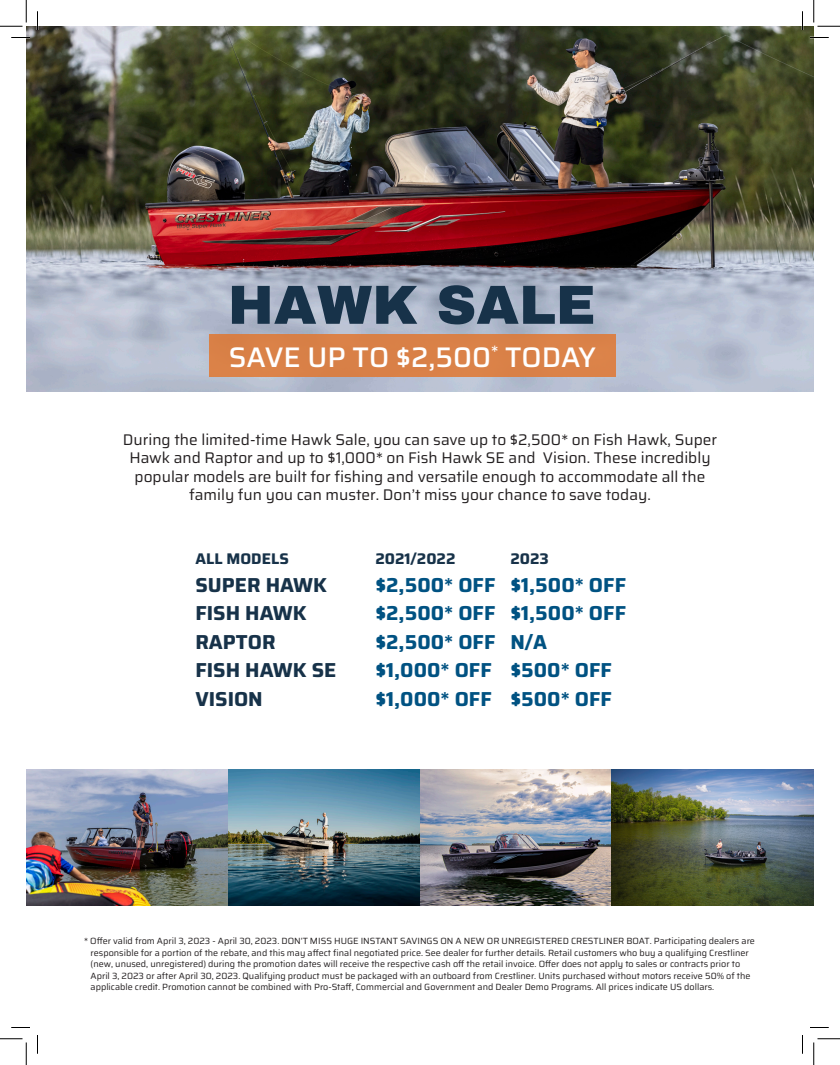
<style>
.page{position:relative;width:840px;height:1065px;background:#fff}
.page>*{position:absolute;margin:0;border:0;box-sizing:border-box;transform-origin:0 0}
.t1{font:900 55.12px "Archivo";color:#173249}
.t2{font:500 28.38px "Saira";color:#fff}
.t3{font:700 20.25px "Saira";color:#005282}
.t4{font:700 20.25px "Saira";color:#173249}
.t5{font:15.5px/18.5px "Saira";color:#231f20;text-align:center}
.t6{font:700 15.5px "Saira";color:#173249}
.t7{font:9px/11.6px "Saira";color:#231f20}
</style>
<div class="page">
<img style="left:26px;top:26px;width:788px;height:366px">
<div style="left:209px;top:335px;width:407px;height:42px;background:#d98147"></div>
<img style="left:26px;top:770px;width:788px;height:135px">
<svg style="left:11px;top:37px;width:19px;height:1px"></svg>
<svg style="left:810px;top:37px;width:19px;height:1px"></svg>
<svg style="left:11px;top:1027px;width:19px;height:1px"></svg>
<svg style="left:810px;top:1027px;width:19px;height:1px"></svg>
<svg style="left:37px;top:11px;width:1px;height:19px"></svg>
<svg style="left:37px;top:1035px;width:1px;height:19px"></svg>
<svg style="left:802px;top:11px;width:1px;height:19px"></svg>
<svg style="left:802px;top:1035px;width:1px;height:19px"></svg>
<svg style="left:0;top:0;width:27px;height:27px"></svg>
<svg style="left:0;top:1039px;width:27px;height:26px"></svg>
<svg style="left:814px;top:0;width:26px;height:27px"></svg>
<svg style="left:814px;top:1039px;width:26px;height:26px"></svg>
<p class="t1" style="left:228px;top:271px;width:369px">HAWK SALE</p>
<p class="t2" style="left:229px;top:334px;width:369px">SAVE UP TO $2,500<sup>*</sup> TODAY</p>
<p class="t5" style="left:123px;top:430px;width:596px">During the limited-time Hawk Sale, you can save up to $2,500* on Fish Hawk, Super Hawk and Raptor and up to $1,000* on Fish Hawk SE and Vision. These incredibly popular models are built for fishing and versatile enough to accommodate all the family fun you can muster. Don’t miss your chance to save today.</p>
<p class="t6" style="left:195px;top:546px;width:95px">ALL MODELS</p>
<p class="t6" style="left:375px;top:546px;width:82px">2021/2022</p>
<p class="t6" style="left:510px;top:546px;width:40px">2023</p>
<p class="t4" style="left:195px;top:568px;width:133px">SUPER HAWK</p>
<p class="t3" style="left:375px;top:568px;width:252px">$2,500* OFF $1,500* OFF</p>
<p class="t4" style="left:195px;top:597px;width:113px">FISH HAWK</p>
<p class="t3" style="left:375px;top:597px;width:252px">$2,500* OFF $1,500* OFF</p>
<p class="t4" style="left:195px;top:625px;width:82px">RAPTOR</p>
<p class="t3" style="left:375px;top:625px;width:173px">$2,500* OFF N/A</p>
<p class="t4" style="left:195px;top:654px;width:143px">FISH HAWK SE</p>
<p class="t3" style="left:375px;top:654px;width:238px">$1,000* OFF $500* OFF</p>
<p class="t4" style="left:195px;top:682px;width:69px">VISION</p>
<p class="t3" style="left:375px;top:682px;width:238px">$1,000* OFF $500* OFF</p>
<p class="t7" style="left:91px;top:935px;width:666px;text-indent:-6px">* Offer valid from April 3, 2023 - April 30, 2023. DON’T MISS HUGE INSTANT SAVINGS ON A NEW OR UNREGISTERED CRESTLINER BOAT. Participating dealers are responsible for a portion of the rebate, and this may affect final negotiated price. See dealer for further details. Retail customers who buy a qualifying Crestliner (new, unused, unregistered) during the promotion dates will receive the respective cash off the retail invoice. Offer does not apply to sales or contracts prior to April 3, 2023 or after April 30, 2023. Qualifying product must be packaged with an outboard from Crestliner. Units purchased without motors receive 50% of the applicable credit. Promotion cannot be combined with Pro-Staff, Commercial and Government and Dealer Demo Programs. All prices indicate US dollars.</p>
</div>
